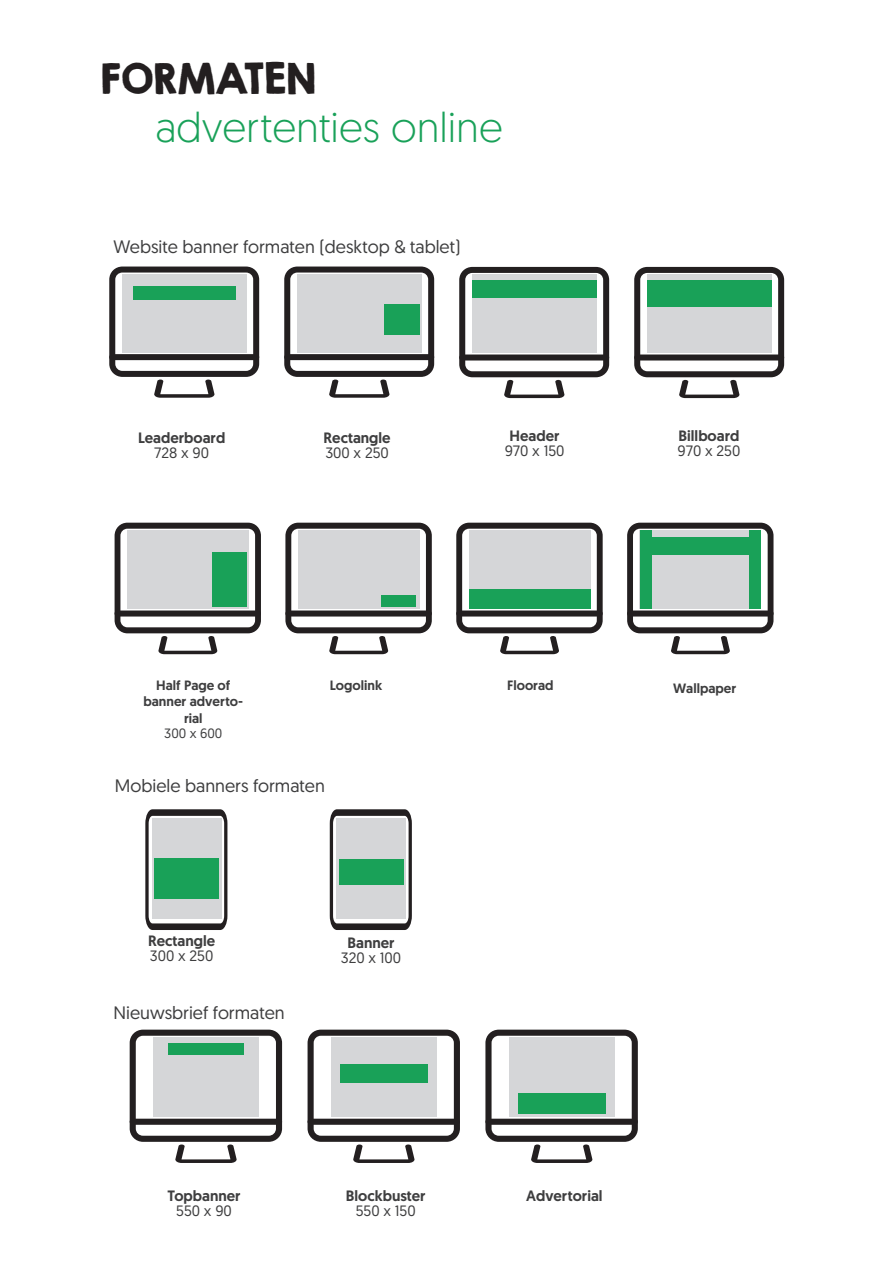
<style>
.page{position:relative;width:893px;height:1263px;background:#fff}
.page>*{position:absolute;margin:0;border:0;box-sizing:border-box;transform-origin:0 0}
.t1{font:300 42px "Geomanist";color:#19a159}
.t2{font:37.95px "KG Second Chances Solid";color:#231f20}
.t3{font:18px "Geomanist";color:#3e3e3f}
.t4{font:500 15px "Geomanist";color:#3e3e3f}
.t5{font:15px "Geomanist";color:#3e3e3f}
.t6{font:500 13.5px/16.2px "Geomanist";color:#3e3e3f;text-align:center}
.t7{font:13.5px "Geomanist";color:#3e3e3f}
</style>
<div class="page">
<svg style="left:109px;top:267px;width:150px;height:131px"></svg>
<div style="left:109px;top:354px;width:150px;height:6px;background:#231f20;border-radius:3px"></div>
<div style="left:122px;top:274px;width:125px;height:78px;background:#d5d6d8"></div>
<div style="left:133px;top:286px;width:102px;height:13px;background:#19a158"></div>
<svg style="left:284px;top:267px;width:150px;height:131px"></svg>
<div style="left:284px;top:354px;width:150px;height:6px;background:#231f20;border-radius:3px"></div>
<div style="left:297px;top:274px;width:124px;height:78px;background:#d5d6d8"></div>
<div style="left:384px;top:305px;width:36px;height:30px;background:#19a158"></div>
<svg style="left:459px;top:267px;width:150px;height:131px"></svg>
<div style="left:459px;top:354px;width:150px;height:6px;background:#231f20;border-radius:3px"></div>
<div style="left:472px;top:275px;width:124px;height:78px;background:#d5d6d8"></div>
<svg style="left:634px;top:267px;width:150px;height:131px"></svg>
<div style="left:634px;top:354px;width:150px;height:6px;background:#231f20;border-radius:3px"></div>
<div style="left:647px;top:275px;width:124px;height:78px;background:#d5d6d8"></div>
<div style="left:472px;top:281px;width:124px;height:17px;background:#19a158"></div>
<div style="left:647px;top:281px;width:125px;height:26px;background:#19a158"></div>
<svg style="left:115px;top:523px;width:146px;height:131px"></svg>
<div style="left:115px;top:610px;width:146px;height:6px;background:#231f20;border-radius:3px"></div>
<div style="left:127px;top:530px;width:122px;height:79px;background:#d5d6d8"></div>
<svg style="left:285px;top:523px;width:147px;height:131px"></svg>
<div style="left:285px;top:610px;width:147px;height:6px;background:#231f20;border-radius:3px"></div>
<div style="left:298px;top:530px;width:121px;height:79px;background:#d5d6d8"></div>
<div style="left:212px;top:552px;width:35px;height:54px;background:#19a158"></div>
<div style="left:381px;top:595px;width:35px;height:11px;background:#19a158"></div>
<svg style="left:456px;top:523px;width:147px;height:131px"></svg>
<div style="left:456px;top:610px;width:147px;height:6px;background:#231f20;border-radius:3px"></div>
<div style="left:469px;top:530px;width:121px;height:79px;background:#d5d6d8"></div>
<svg style="left:627px;top:523px;width:146px;height:131px"></svg>
<div style="left:627px;top:610px;width:146px;height:6px;background:#231f20;border-radius:3px"></div>
<div style="left:640px;top:530px;width:121px;height:79px;background:#d5d6d8"></div>
<div style="left:469px;top:590px;width:121px;height:19px;background:#19a158"></div>
<div style="left:640px;top:537px;width:120px;height:17px;background:#19a158"></div>
<div style="left:640px;top:530px;width:11px;height:79px;background:#19a158"></div>
<div style="left:749px;top:530px;width:12px;height:79px;background:#19a158"></div>
<svg style="left:130px;top:1030px;width:152px;height:133px"></svg>
<div style="left:130px;top:1119px;width:152px;height:6px;background:#231f20;border-radius:3px"></div>
<div style="left:153px;top:1037px;width:106px;height:80px;background:#d5d6d8"></div>
<svg style="left:308px;top:1030px;width:152px;height:133px"></svg>
<div style="left:308px;top:1119px;width:152px;height:6px;background:#231f20;border-radius:3px"></div>
<div style="left:168px;top:1043px;width:76px;height:11px;background:#19a158"></div>
<svg style="left:485px;top:1030px;width:153px;height:133px"></svg>
<div style="left:485px;top:1119px;width:153px;height:6px;background:#231f20;border-radius:3px"></div>
<div style="left:331px;top:1037px;width:106px;height:80px;background:#d5d6d8"></div>
<div style="left:340px;top:1064px;width:88px;height:18px;background:#19a158"></div>
<div style="left:509px;top:1037px;width:106px;height:80px;background:#d5d6d8"></div>
<div style="left:518px;top:1093px;width:88px;height:21px;background:#19a158"></div>
<svg style="left:145px;top:809px;width:82px;height:121px"></svg>
<div style="left:152px;top:818px;width:69px;height:100px;background:#d5d6d8"></div>
<div style="left:155px;top:859px;width:64px;height:40px;background:#19a158"></div>
<svg style="left:330px;top:809px;width:82px;height:121px"></svg>
<div style="left:337px;top:818px;width:69px;height:100px;background:#d5d6d8"></div>
<div style="left:339px;top:859px;width:64px;height:25px;background:#19a158"></div>
<p class="t2" style="left:101px;top:54px;width:216px">FORMATEN</p>
<p class="t1" style="left:155px;top:100px;width:349px">advertenties online</p>
<p class="t3" style="left:114px;top:235px;width:348px">Website banner formaten (desktop &amp; tablet)</p>
<p class="t4" style="left:138px;top:428px;width:89px">Leaderboard</p>
<p class="t5" style="left:154px;top:443px;width:56px">728 x 90</p>
<p class="t4" style="left:323px;top:428px;width:69px">Rectangle</p>
<p class="t5" style="left:325px;top:443px;width:65px">300 x 250</p>
<p class="t4" style="left:510px;top:426px;width:51px">Header</p>
<p class="t5" style="left:505px;top:441px;width:61px">970 x 150</p>
<p class="t4" style="left:679px;top:426px;width:62px">Billboard</p>
<p class="t5" style="left:678px;top:441px;width:64px">970 x 250</p>
<p class="t6" style="left:156px;top:677px;width:76px">Half Page of</p>
<p class="t6" style="left:143px;top:693px;width:101px">banner adverto&shy;rial</p>
<p class="t7" style="left:164px;top:724px;width:60px">300 x 600</p>
<p class="t6" style="left:330px;top:677px;width:54px">Logolink</p>
<p class="t6" style="left:507px;top:677px;width:48px">Floorad</p>
<p class="t6" style="left:673px;top:680px;width:65px">Wallpaper</p>
<p class="t3" style="left:115px;top:774px;width:212px">Mobiele banners formaten</p>
<p class="t4" style="left:148px;top:930px;width:69px">Rectangle</p>
<p class="t5" style="left:150px;top:946px;width:65px">300 x 250</p>
<p class="t3" style="left:114px;top:1001px;width:173px">Nieuwsbrief formaten</p>
<p class="t4" style="left:348px;top:933px;width:49px">Banner</p>
<p class="t5" style="left:341px;top:948px;width:62px">320 x 100</p>
<p class="t4" style="left:167px;top:1185px;width:75px">Topbanner</p>
<p class="t5" style="left:176px;top:1200px;width:57px">550 x 90</p>
<p class="t4" style="left:346px;top:1185px;width:81px">Blockbuster</p>
<p class="t5" style="left:356px;top:1200px;width:62px">550 x 150</p>
<p class="t4" style="left:526px;top:1185px;width:78px">Advertorial</p>
</div>
